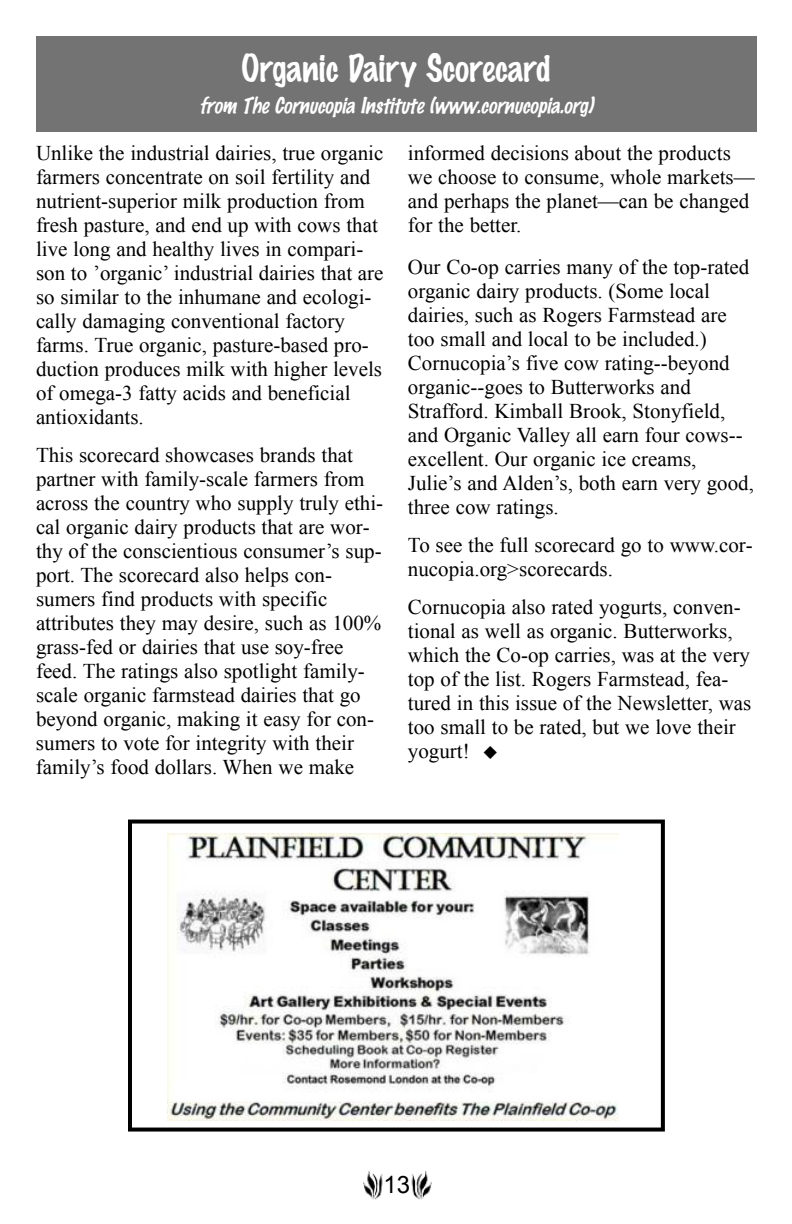
<style>
.page{position:relative;width:792px;height:1224px;background:#fff}
.page>*{position:absolute;margin:0;border:0;box-sizing:border-box;transform-origin:0 0}
.t1{font:100 34px "Marker Felt";color:#fff}
.t2{font:24px "Arial";color:#000}
.t3{font:21px/24px "Times New Roman";color:#000}
.t4{font:italic 100 20px "Marker Felt";color:#fff}
</style>
<div class="page">
<img style="left:411px;top:1171px;width:21px;height:29px">
<img style="left:363px;top:1171px;width:20px;height:29px">
<div style="left:36px;top:36px;width:720px;height:96px;background:#737373"></div>
<img style="left:168px;top:834px;width:450px;height:287px">
<div style="left:128px;top:820px;width:537px;height:312px;border:4px solid #000"></div>
<h1 class="t1" style="left:241px;top:51px;width:311px">Organic Dairy Scorecard</h1>
<p class="t4" style="left:199px;top:95px;width:400px">from The Cornucopia Institute (www.cornucopia.org)</p>
<p class="t3" style="left:36px;top:141px;width:349px">Unlike the industrial dairies, true organic farmers concentrate on soil fertility and nutrient-superior milk production from fresh pasture, and end up with cows that live long and healthy lives in compari&shy;son to ’organic’ industrial dairies that are so similar to the inhumane and ecologi&shy;cally damaging conventional factory farms. True organic, pasture-based pro&shy;duction produces milk with higher levels of omega-3 fatty acids and beneficial antioxidants.</p>
<p class="t3" style="left:36px;top:443px;width:349px">This scorecard showcases brands that partner with family-scale farmers from across the country who supply truly ethi&shy;cal organic dairy products that are wor&shy;thy of the conscientious consumer’s sup&shy;port. The scorecard also helps con&shy;sumers find products with specific attributes they may desire, such as 100% grass-fed or dairies that use soy-free feed. The ratings also spotlight family&shy;scale organic farmstead dairies that go beyond organic, making it easy for con&shy;sumers to vote for integrity with their family’s food dollars. When we make</p>
<p class="t3" style="left:408px;top:141px;width:348px">informed decisions about the products we choose to consume, whole markets— and perhaps the planet—can be changed for the better.</p>
<p class="t3" style="left:408px;top:255px;width:348px">Our Co-op carries many of the top-rated organic dairy products. (Some local dairies, such as Rogers Farmstead are too small and local to be included.)<br>Cornucopia’s five cow rating--beyond organic--goes to Butterworks and Strafford. Kimball Brook, Stonyfield, and Organic Valley all earn four cows-- excellent. Our organic ice creams, Julie’s and Alden’s, both earn very good, three cow ratings.</p>
<p class="t3" style="left:408px;top:533px;width:346px">To see the full scorecard go to www.cor&shy;nucopia.org&gt;scorecards.</p>
<p class="t3" style="left:408px;top:595px;width:345px">Cornucopia also rated yogurts, conven&shy;tional as well as organic. Butterworks, which the Co-op carries, was at the very top of the list. Rogers Farmstead, fea&shy;tured in this issue of the Newsletter, was too small to be rated, but we love their yogurt!</p>
<p class="t2" style="left:383px;top:1171px;width:28px">13</p>
</div>
